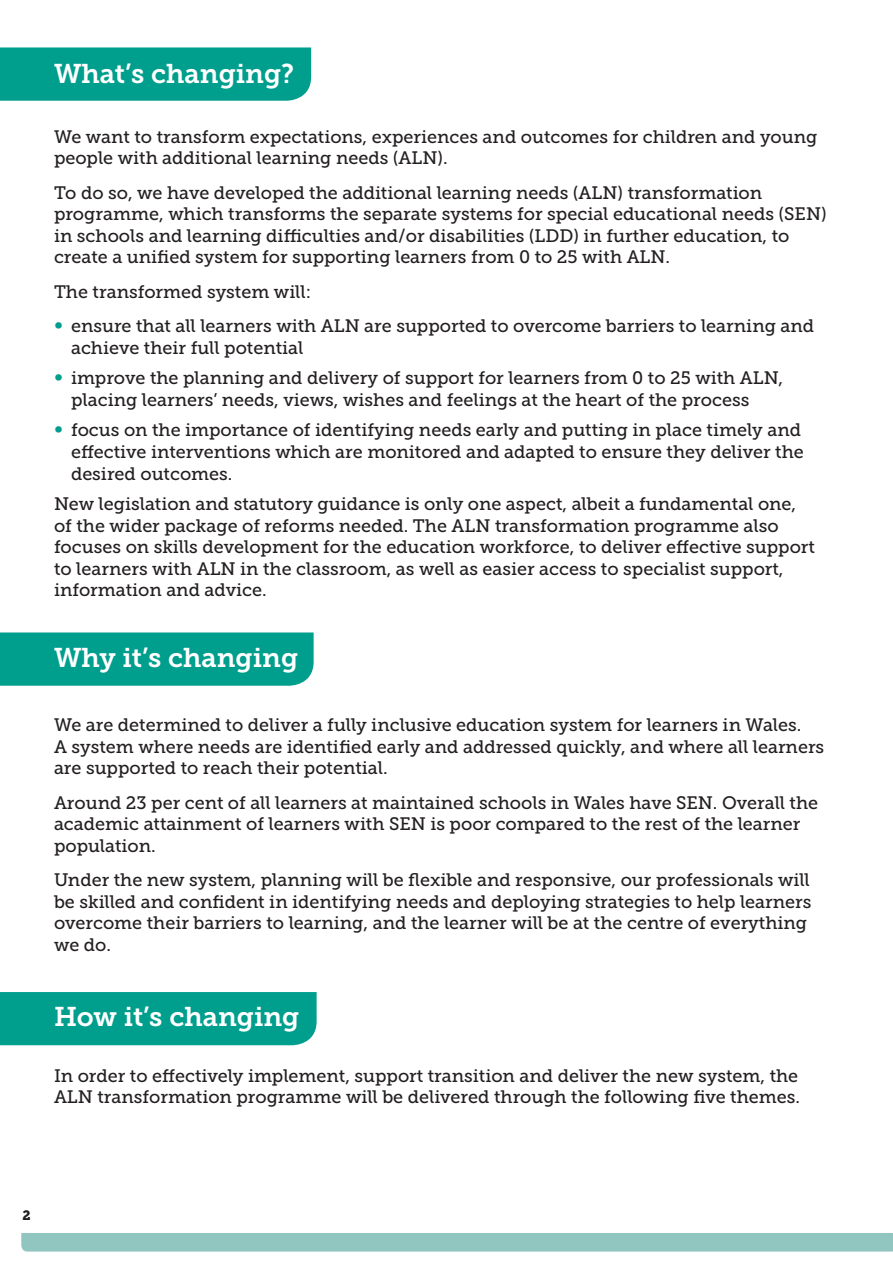
<style>
.page{position:relative;width:893px;height:1263px;background:#fff}
.page>*{position:absolute;margin:0;border:0;box-sizing:border-box;transform-origin:0 0}
.t1{font:27px "Museo Slab 700";color:#fff}
.t2{font:18px/21.6px "Museo Slab 500";color:#231f20}
.t3{font:13.5px "Museo Slab 900";color:#231f20}
.s1{font-family:"Helvetica";font-weight:300;color:#009e8c}
</style>
<div class="page">
<div style="left:0;top:47px;width:311px;height:54px;background:#009e8c"></div>
<div style="left:0;top:632px;width:314px;height:54px;background:#009e8c"></div>
<div style="left:0;top:992px;width:317px;height:53px;background:#009e8c"></div>
<div style="left:21px;top:1233px;width:872px;height:18px;background:#91c5bf"></div>
<h1 class="t1" style="left:54px;top:58px;width:242px">What’s changing?</h1>
<p class="t2" style="left:54px;top:126px;width:765px">We want to transform expectations, experiences and outcomes for children and young people with additional learning needs (ALN).</p>
<p class="t2" style="left:54px;top:182px;width:774px">To do so, we have developed the additional learning needs (ALN) transformation programme, which transforms the separate systems for special educational needs (SEN) in schools and learning difficulties and/or disabilities (LDD) in further education, to create a unified system for supporting learners from 0 to 25 with ALN.</p>
<p class="t2" style="left:54px;top:281px;width:259px">The transformed system will:</p>
<p class="t2" style="left:71px;top:315px;width:745px;text-indent:-17px"><span class="s1">•</span> ensure that all learners with ALN are supported to overcome barriers to learning and achieve their full potential</p>
<p class="t2" style="left:71px;top:367px;width:714px;text-indent:-17px"><span class="s1">•</span> improve the planning and delivery of support for learners from 0 to 25 with ALN, placing learners’ needs, views, wishes and feelings at the heart of the process</p>
<p class="t2" style="left:71px;top:419px;width:734px;text-indent:-17px"><span class="s1">•</span> focus on the importance of identifying needs early and putting in place timely and effective interventions which are monitored and adapted to ensure they deliver the desired outcomes.</p>
<p class="t2" style="left:54px;top:493px;width:762px">New legislation and statutory guidance is only one aspect, albeit a fundamental one, of the wider package of reforms needed. The ALN transformation programme also focuses on skills development for the education workforce, to deliver effective support to learners with ALN in the classroom, as well as easier access to specialist support, information and advice.</p>
<h1 class="t1" style="left:54px;top:642px;width:246px">Why it’s changing</h1>
<p class="t2" style="left:54px;top:714px;width:772px">We are determined to deliver a fully inclusive education system for learners in Wales.<br>A system where needs are identified early and addressed quickly, and where all learners are supported to reach their potential.</p>
<p class="t2" style="left:54px;top:792px;width:766px">Around 23 per cent of all learners at maintained schools in Wales have SEN. Overall the academic attainment of learners with SEN is poor compared to the rest of the learner population.</p>
<p class="t2" style="left:54px;top:869px;width:759px">Under the new system, planning will be flexible and responsive, our professionals will be skilled and confident in identifying needs and deploying strategies to help learners overcome their barriers to learning, and the learner will be at the centre of everything we do.</p>
<h1 class="t1" style="left:54px;top:1001px;width:247px">How it’s changing</h1>
<p class="t2" style="left:54px;top:1065px;width:748px">In order to effectively implement, support transition and deliver the new system, the<br>ALN transformation programme will be delivered through the following five themes.</p>
<p class="t3" style="left:22px;top:1207px;width:10px">2</p>
</div>
